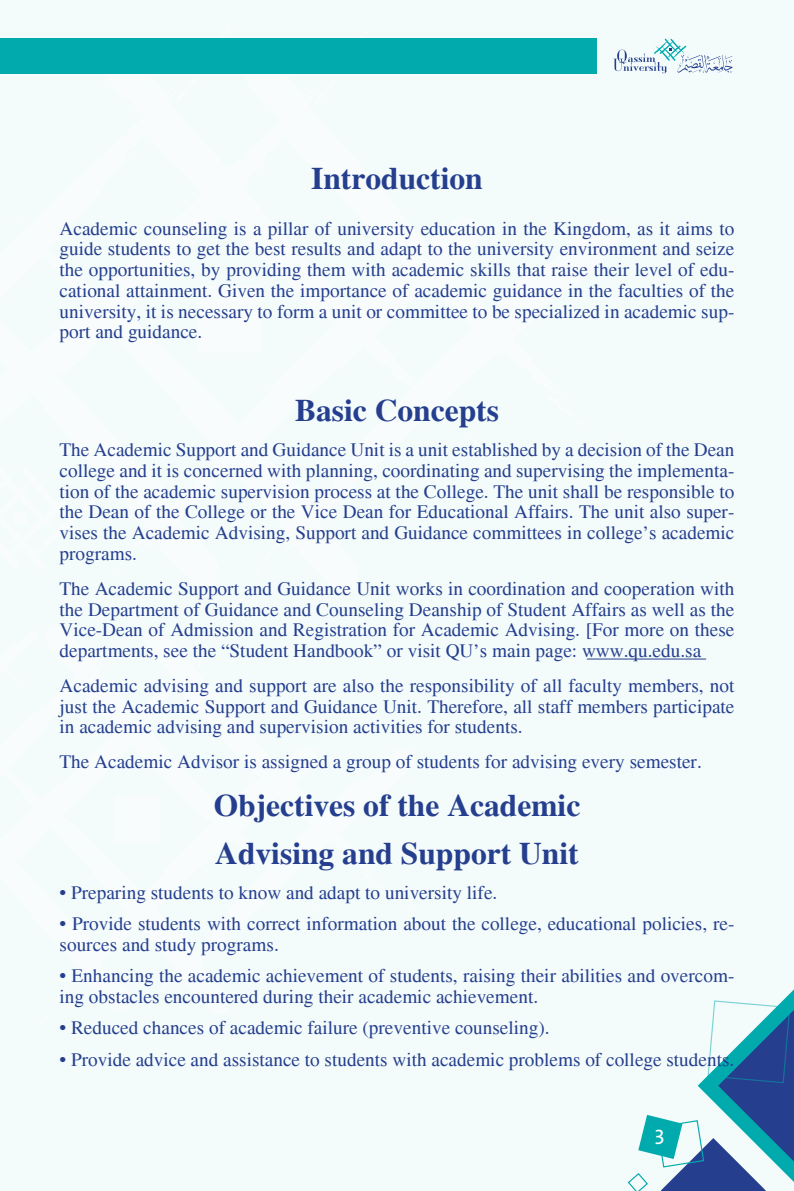
<style>
.page{position:relative;width:794px;height:1191px;background:#f3fbfb}
.page>*{position:absolute;margin:0;border:0;box-sizing:border-box;transform-origin:0 0}
.t1{font:700 31.5px "Times";color:#253f8e}
.t2{font:21px "The Sans";color:#fff}
.t3{font:19.25px/20.8px "Times";color:#253f8e;text-align:justify}
</style>
<div class="page">
<svg style="left:627px;top:989px;width:167px;height:202px"></svg>
<div style="left:0;top:38px;width:596px;height:35px;background:#00aaad"></div>
<svg style="left:613px;top:38px;width:119px;height:35px"></svg>
<hr style="left:587px;top:658px;width:119px;height:1px;background:#253f8e">
<p class="t1" style="left:311px;top:160px;width:173px">Introduction</p>
<p class="t3" style="left:60px;top:218px;width:676px">Academic counseling is a pillar of university education in the Kingdom, as it aims to guide students to get the best results and adapt to the university environment and seize the opportunities, by providing them with academic skills that raise their level of edu&shy;cational attainment. Given the importance of academic guidance in the faculties of the university, it is necessary to form a unit or committee to be specialized in academic sup&shy;port and guidance.</p>
<p class="t1" style="left:295px;top:392px;width:205px">Basic Concepts</p>
<p class="t3" style="left:60px;top:439px;width:676px">The Academic Support and Guidance Unit is a unit established by a decision of the Dean college and it is concerned with planning, coordinating and supervising the implementa&shy;tion of the academic supervision process at the College. The unit shall be responsible to the Dean of the College or the Vice Dean for Educational Affairs. The unit also super&shy;vises the Academic Advising, Support and Guidance committees in college’s academic programs.</p>
<p class="t3" style="left:60px;top:578px;width:676px">The Academic Support and Guidance Unit works in coordination and cooperation with the Department of Guidance and Counseling Deanship of Student Affairs as well as the Vice-Dean of Admission and Registration for Academic Advising. [For more on these departments, see the “Student Handbook” or visit QU’s main page: www.qu.edu.sa</p>
<p class="t3" style="left:60px;top:675px;width:676px">Academic advising and support are also the responsibility of all faculty members, not just the Academic Support and Guidance Unit. Therefore, all staff members participate in academic advising and supervision activities for students.</p>
<p class="t3" style="left:60px;top:751px;width:644px">The Academic Advisor is assigned a group of students for advising every semester.</p>
<p class="t1" style="left:214px;top:787px;width:368px">Objectives of the Academic</p>
<p class="t1" style="left:215px;top:835px;width:365px">Advising and Support Unit</p>
<p class="t3" style="left:60px;top:882px;width:439px">• Preparing students to know and adapt to university life.</p>
<p class="t3" style="left:60px;top:913px;width:676px">• Provide students with correct information about the college, educational policies, re&shy;sources and study programs.</p>
<p class="t3" style="left:60px;top:965px;width:676px">• Enhancing the academic achievement of students, raising their abilities and overcom&shy;ing obstacles encountered during their academic achievement.</p>
<p class="t3" style="left:60px;top:1017px;width:491px">• Reduced chances of academic failure (preventive counseling).</p>
<p class="t3" style="left:60px;top:1049px;width:676px">• Provide advice and assistance to students with academic problems of college students.</p>
<p class="t2" style="left:654px;top:1123px;width:12px">3</p>
</div>
